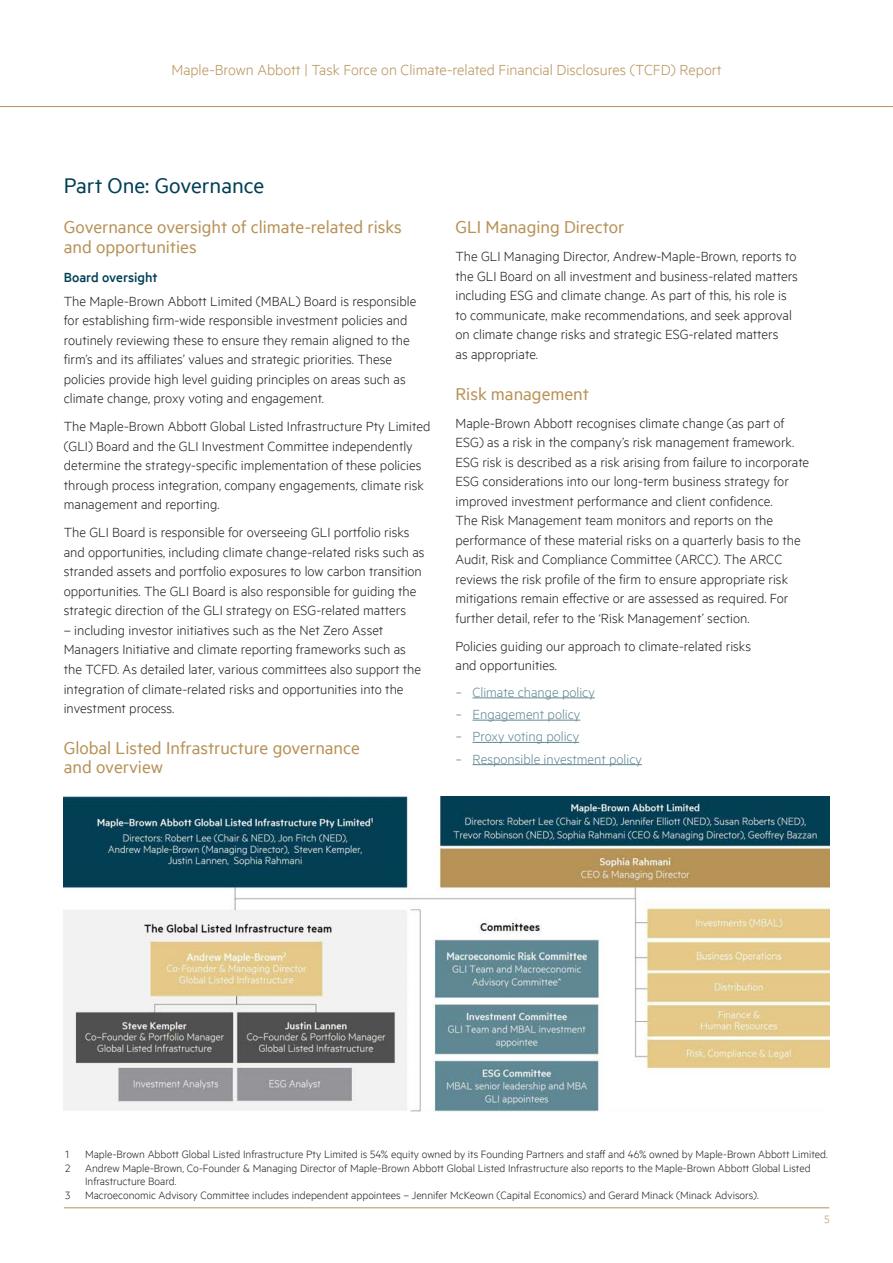
<style>
.page{position:relative;width:893px;height:1263px;background:#fff}
.page>*{position:absolute;margin:0;border:0;box-sizing:border-box;transform-origin:0 0}
.Subheading_1{font:24px "Metric";color:#003f55}
.Subheading_2{font:19.5px/19.5px "Metric";color:#b79257}
.t1{font:300 16.5px "Metric";color:#b79257}
.Normal_text{font:300 15px/19.5px "Metric";color:#231f20}
.t2{font:300 15px "Metric";color:#5f8794}
.Subheading_3{font:500 15px "Metric";color:#003f55}
.Source_Notes_Footer{font:300 12px/13.5px "Metric";color:#231f20}
.t3{font:300 12px "Metric";color:#b79257}
.s1{font-weight:100;font-size:13.5px;color:#231f20}
</style>
<div class="page">
<hr style="left:64px;top:1207px;width:765px;height:1px;background:#b79257">
<hr style="left:0;top:106px;width:893px;height:1px;background:#b79257">
<img style="left:64px;top:796px;width:765px;height:315px">
<hr style="left:472px;top:697px;width:123px;height:1px;background:#5f8794">
<hr style="left:472px;top:720px;width:108px;height:1px;background:#5f8794">
<hr style="left:472px;top:742px;width:107px;height:1px;background:#5f8794">
<hr style="left:472px;top:764px;width:170px;height:1px;background:#5f8794">
<p class="t1" style="left:171px;top:60px;width:552px">Maple-Brown Abbott | Task Force on Climate-related Financial Disclosures (TCFD) Report</p>
<p class="Subheading_1" style="left:64px;top:171px;width:202px">Part One: Governance</p>
<p class="Subheading_2" style="left:64px;top:217px;width:340px">Governance oversight of climate-related risks and opportunities</p>
<p class="Subheading_3" style="left:64px;top:269px;width:95px">Board oversight</p>
<p class="Normal_text" style="left:64px;top:291px;width:354px">The Maple-Brown Abbott Limited (MBAL) Board is responsible for establishing firm-wide responsible investment policies and routinely reviewing these to ensure they remain aligned to the firm’s and its affiliates’ values and strategic priorities. These policies provide high level guiding principles on areas such as climate change, proxy voting and engagement.</p>
<p class="Normal_text" style="left:64px;top:416px;width:368px">The Maple-Brown Abbott Global Listed Infrastructure Pty Limited (GLI) Board and the GLI Investment Committee independently determine the strategy-specific implementation of these policies through process integration, company engagements, climate risk management and reporting.</p>
<p class="Normal_text" style="left:64px;top:522px;width:362px">The GLI Board is responsible for overseeing GLI portfolio risks and opportunities, including climate change-related risks such as stranded assets and portfolio exposures to low carbon transition opportunities. The GLI Board is also responsible for guiding the strategic direction of the GLI strategy on ESG-related matters</p>
<p class="Normal_text" style="left:64px;top:620px;width:359px">– including investor initiatives such as the Net Zero Asset Managers Initiative and climate reporting frameworks such as the TCFD. As detailed later, various committees also support the integration of climate-related risks and opportunities into the investment process.</p>
<p class="Subheading_2" style="left:64px;top:737px;width:298px">Global Listed Infrastructure governance and overview</p>
<p class="Subheading_2" style="left:455px;top:217px;width:170px">GLI Managing Director</p>
<p class="Normal_text" style="left:455px;top:246px;width:344px">The GLI Managing Director, Andrew-Maple-Brown, reports to the GLI Board on all investment and business-related matters including ESG and climate change. As part of this, his role is to communicate, make recommendations, and seek approval on climate change risks and strategic ESG-related matters<br>as appropriate.</p>
<p class="Subheading_2" style="left:455px;top:383px;width:135px">Risk management</p>
<p class="Normal_text" style="left:455px;top:413px;width:355px">Maple-Brown Abbott recognises climate change (as part of ESG) as a risk in the company’s risk management framework.<br>ESG risk is described as a risk arising from failure to incorporate ESG considerations into our long-term business strategy for improved investment performance and client confidence.<br>The Risk Management team monitors and reports on the performance of these material risks on a quarterly basis to the Audit, Risk and Compliance Committee (ARCC). The ARCC reviews the risk profile of the firm to ensure appropriate risk mitigations remain effective or are assessed as required. For further detail, refer to the ‘Risk Management’ section.</p>
<p class="Normal_text" style="left:455px;top:636px;width:297px">Policies guiding our approach to climate-related risks and opportunities.</p>
<p class="t2" style="left:455px;top:683px;width:141px"><span class="s1">−</span> Climate change policy</p>
<p class="t2" style="left:455px;top:706px;width:126px"><span class="s1">−</span> Engagement policy</p>
<p class="t2" style="left:455px;top:728px;width:125px"><span class="s1">−</span> Proxy voting policy</p>
<p class="t2" style="left:455px;top:750px;width:188px"><span class="s1">−</span> Responsible investment policy</p>
<p class="Source_Notes_Footer" style="left:65px;top:1147px;width:5px">1</p>
<p class="Source_Notes_Footer" style="left:85px;top:1147px;width:744px">Maple-Brown Abbott Global Listed Infrastructure Pty Limited is 54% equity owned by its Founding Partners and staff and 46% owned by Maple-Brown Abbott Limited.</p>
<p class="Source_Notes_Footer" style="left:85px;top:1161px;width:727px;text-indent:-20px">2 Andrew Maple-Brown, Co-Founder &amp; Managing Director of Maple-Brown Abbott Global Listed Infrastructure also reports to the Maple-Brown Abbott Global Listed<br>Infrastructure Board.</p>
<p class="Source_Notes_Footer" style="left:65px;top:1188px;width:694px">3 Macroeconomic Advisory Committee includes independent appointees – Jennifer McKeown (Capital Economics) and Gerard Minack (Minack Advisors).</p>
<p class="t3" style="left:824px;top:1212px;width:7px">5</p>
</div>
